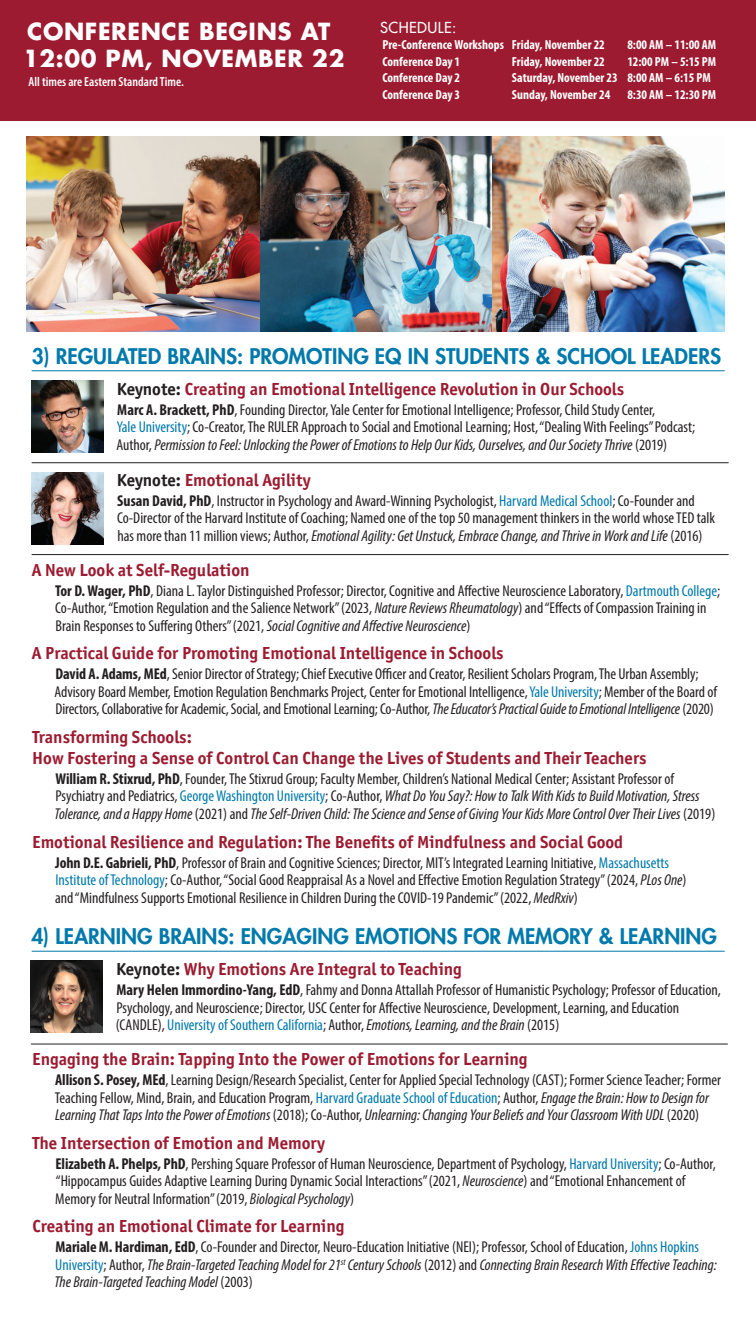
<style>
.page{position:relative;width:756px;height:1323px;background:#fff}
.page>*{position:absolute;margin:0;border:0;box-sizing:border-box;transform-origin:0 0}
.Topic__each_title{font:700 22.93px/27.7px "Futura Std";letter-spacing:.025em;color:#fff}
.Topic_Group_Title{font:800 21px "Futura Std";color:#0079ab}
.Topic__each_title-2{font:700 17.5px/21px "Officina Sans ITC Pro";color:#9c1b30}
.Topic_Author_Description{font:condensed 15.75px/17.5px "Myriad Pro";color:#231f20}
.Topic_Author_Description-2{font:italic condensed 15.75px/17.5px "Myriad Pro";color:#231f20}
.Paragraph_Style_3{font:500 14.7px "Futura Std";letter-spacing:.03em;color:#fff}
.Topic__each_title-3{font:700 condensed 13.12px "Myriad Pro";color:#fff}
.Topic__each_title-4{font:600 condensed 13.12px "Myriad Pro";color:#fff}
.s1{color:#231f20}
.s2{font-weight:700}
.s3{color:#0079ab}
.s4{font-style:italic}
.s5{font-weight:700;font-style:normal}
.s6{font-style:normal}
.s7{font-style:normal;color:#0079ab}
</style>
<div class="page">
<div style="left:0;top:0;width:756px;height:121px;background:#9c1b30"></div>
<hr style="left:32px;top:370px;width:693px;height:1px;background:#0079ab">
<hr style="left:32px;top:951px;width:693px;height:1px;background:#0079ab">
<img style="left:27px;top:137px;width:698px;height:194px">
<img style="left:32px;top:381px;width:72px;height:71px">
<hr style="left:32px;top:462px;width:697px;height:1px;background:#231f20">
<img style="left:31px;top:961px;width:72px;height:72px">
<hr style="left:31px;top:1044px;width:697px;height:1px;background:#231f20">
<img style="left:32px;top:473px;width:72px;height:72px">
<hr style="left:32px;top:554px;width:697px;height:1px;background:#231f20">
<p class="Topic__each_title" style="left:23px;top:17px;width:323px">CONFERENCE BEGINS AT<br>12:00 PM, NOVEMBER 22</p>
<p class="Topic__each_title-4" style="left:29px;top:74px;width:157px">All times are Eastern Standard Time.</p>
<p class="Paragraph_Style_3" style="left:380px;top:18px;width:78px">SCHEDULE:</p>
<p class="Topic__each_title-3" style="left:382px;top:37px;width:224px">Pre-Conference Workshops Friday, November 22</p>
<p class="Topic__each_title-3" style="left:627px;top:37px;width:90px">8:00 AM – 11:00 AM</p>
<p class="Topic__each_title-3" style="left:382px;top:53px;width:79px">Conference Day 1</p>
<p class="Topic__each_title-3" style="left:512px;top:53px;width:95px">Friday, November 22</p>
<p class="Topic__each_title-3" style="left:627px;top:53px;width:90px">12:00 PM – 5:15 PM</p>
<p class="Topic__each_title-3" style="left:382px;top:70px;width:79px">Conference Day 2</p>
<p class="Topic__each_title-3" style="left:512px;top:70px;width:200px">Saturday, November 23 8:00 AM – 6:15 PM</p>
<p class="Topic__each_title-3" style="left:382px;top:86px;width:79px">Conference Day 3</p>
<p class="Topic__each_title-3" style="left:512px;top:86px;width:100px">Sunday, November 24</p>
<p class="Topic__each_title-3" style="left:627px;top:86px;width:90px">8:30 AM – 12:30 PM</p>
<p class="Topic_Group_Title" style="left:32px;top:343px;width:691px">3) REGULATED BRAINS: PROMOTING EQ IN STUDENTS &amp; SCHOOL LEADERS</p>
<p class="Topic__each_title-2" style="left:117px;top:378px;width:509px"><span class="s1">Keynote:</span> Creating an Emotional Intelligence Revolution in Our Schools</p>
<p class="Topic_Author_Description" style="left:116px;top:401px;width:580px"><span class="s2">Marc A. Brackett, PhD</span>, Founding Director, Yale Center for Emotional Intelligence; Professor, Child Study Center,<br><span class="s3">Yale University</span>; Co-Creator, The RULER Approach to Social and Emotional Learning; Host, “Dealing With Feelings” Podcast;<br>Author, <span class="s4">Permission to Feel: Unlocking the Power of Emotions to Help Our Kids, Ourselves, and Our Society Thrive</span> (2019)</p>
<p class="Topic__each_title-2" style="left:117px;top:469px;width:195px"><span class="s1">Keynote:</span> Emotional Agility</p>
<p class="Topic_Author_Description" style="left:117px;top:492px;width:600px"><span class="s2">Susan David, PhD</span>, Instructor in Psychology and Award-Winning Psychologist, <span class="s3">Harvard Medical School</span>; Co-Founder and<br>Co-Director of the Harvard Institute of Coaching; Named one of the top 50 management thinkers in the world whose TED talk has more than 11 million views; Author, <span class="s4">Emotional Agility: Get Unstuck, Embrace Change, and Thrive in Work and Life</span> (2016)</p>
<p class="Topic__each_title-2" style="left:32px;top:559px;width:219px">A New Look at Self-Regulation</p>
<p class="Topic_Author_Description" style="left:55px;top:582px;width:667px"><span class="s2">Tor D. Wager, PhD</span>, Diana L. Taylor Distinguished Professor; Director, Cognitive and Affective Neuroscience Laboratory, <span class="s3">Dartmouth College</span>;<br>Co-Author, “Emotion Regulation and the Salience Network” (2023, <span class="s4">Nature Reviews Rheumatology</span>) and “Effects of Compassion Training in<br>Brain Responses to Suffering Others” (2021, <span class="s4">Social Cognitive and Affective Neuroscience</span>)</p>
<p class="Topic__each_title-2" style="left:32px;top:643px;width:473px">A Practical Guide for Promoting Emotional Intelligence in Schools</p>
<p class="Topic_Author_Description" style="left:55px;top:665px;width:664px"><span class="s2">David A. Adams, MEd</span>, Senior Director of Strategy; Chief Executive Officer and Creator, Resilient Scholars Program, The Urban Assembly;<br>Advisory Board Member, Emotion Regulation Benchmarks Project, Center for Emotional Intelligence, <span class="s3">Yale University</span>; Member of the Board of<br>Directors, Collaborative for Academic, Social, and Emotional Learning; Co-Author, <span class="s4">The Educator’s Practical Guide to Emotional Intelligence</span> (2020)</p>
<p class="Topic__each_title-2" style="left:32px;top:726px;width:616px">Transforming Schools:<br>How Fostering a Sense of Control Can Change the Lives of Students and Their Teachers</p>
<p class="Topic_Author_Description-2" style="left:54px;top:770px;width:662px"><span class="s5">William R. Stixrud, PhD</span><span class="s6">, Founder, The Stixrud Group; Faculty Member, Children’s National Medical Center; Assistant Professor of<br>Psychiatry and Pediatrics,</span> <span class="s7">George Washington University</span><span class="s6">; Co-Author,</span> What Do You Say?: How to Talk With Kids to Build Motivation, Stress<br>Tolerance, and a Happy Home <span class="s6">(2021) and</span> The Self-Driven Child: The Science and Sense of Giving Your Kids More Control Over Their Lives <span class="s6">(2019)</span></p>
<p class="Topic__each_title-2" style="left:32px;top:831px;width:593px">Emotional Resilience and Regulation: The Benefits of Mindfulness and Social Good</p>
<p class="Topic_Author_Description" style="left:55px;top:853px;width:633px"><span class="s2">John D.E. Gabrieli, PhD</span>, Professor of Brain and Cognitive Sciences; Director, MIT’s Integrated Learning Initiative, <span class="s3">Massachusetts<br>Institute of Technology</span>; Co-Author, “Social Good Reappraisal As a Novel and Effective Emotion Regulation Strategy” (2024, <span class="s4">PLos One</span>) and “Mindfulness Supports Emotional Resilience in Children During the COVID-19 Pandemic” (2022, <span class="s4">MedRxiv</span>)</p>
<p class="Topic_Group_Title" style="left:31px;top:923px;width:687px">4) LEARNING BRAINS: ENGAGING EMOTIONS FOR MEMORY &amp; LEARNING</p>
<p class="Topic__each_title-2" style="left:116px;top:959px;width:348px"><span class="s1">Keynote:</span> Why Emotions Are Integral to Teaching</p>
<p class="Topic_Author_Description" style="left:116px;top:981px;width:606px"><span class="s2">Mary Helen Immordino-Yang, EdD</span>, Fahmy and Donna Attallah Professor of Humanistic Psychology; Professor of Education,<br>Psychology, and Neuroscience; Director, USC Center for Affective Neuroscience, Development, Learning, and Education (CANDLE), <span class="s3">University of Southern California</span>; Author, <span class="s4">Emotions, Learning, and the Brain</span> (2015)</p>
<p class="Topic__each_title-2" style="left:32px;top:1049px;width:497px">Engaging the Brain: Tapping Into the Power of Emotions for Learning</p>
<p class="Topic_Author_Description" style="left:55px;top:1071px;width:668px"><span class="s2">Allison S. Posey, MEd</span>, Learning Design/Research Specialist, Center for Applied Special Technology (CAST); Former Science Teacher; Former<br>Teaching Fellow, Mind, Brain, and Education Program, <span class="s3">Harvard Graduate School of Education</span>; Author, <span class="s4">Engage the Brain: How to Design for<br>Learning That Taps Into the Power of Emotions</span> (2018); Co-Author, <span class="s4">Unlearning: Changing Your Beliefs and Your Classroom With UDL</span> (2020)</p>
<p class="Topic__each_title-2" style="left:32px;top:1132px;width:294px">The Intersection of Emotion and Memory</p>
<p class="Topic_Author_Description" style="left:55px;top:1155px;width:662px"><span class="s2">Elizabeth A. Phelps, PhD</span>, Pershing Square Professor of Human Neuroscience, Department of Psychology, <span class="s3">Harvard University</span>; Co-Author, “Hippocampus Guides Adaptive Learning During Dynamic Social Interactions” (2021, <span class="s4">Neuroscience</span>) and “Emotional Enhancement of<br>Memory for Neutral Information” (2019, <span class="s4">Biological Psychology</span>)</p>
<p class="Topic__each_title-2" style="left:32px;top:1216px;width:314px">Creating an Emotional Climate for Learning</p>
<p class="Topic_Author_Description-2" style="left:54px;top:1238px;width:664px"><span class="s5">Mariale M. Hardiman, EdD</span><span class="s6">, Co-Founder and Director, Neuro-Education Initiative (NEI); Professor, School of Education,</span> <span class="s7">Johns Hopkins<br>University</span><span class="s6">; Author,</span> The Brain-Targeted Teaching Model for 21<sup>st</sup> Century Schools <span class="s6">(2012) and</span> Connecting Brain Research With Effective Teaching:<br>The Brain-Targeted Teaching Model <span class="s6">(2003)</span></p>
</div>
